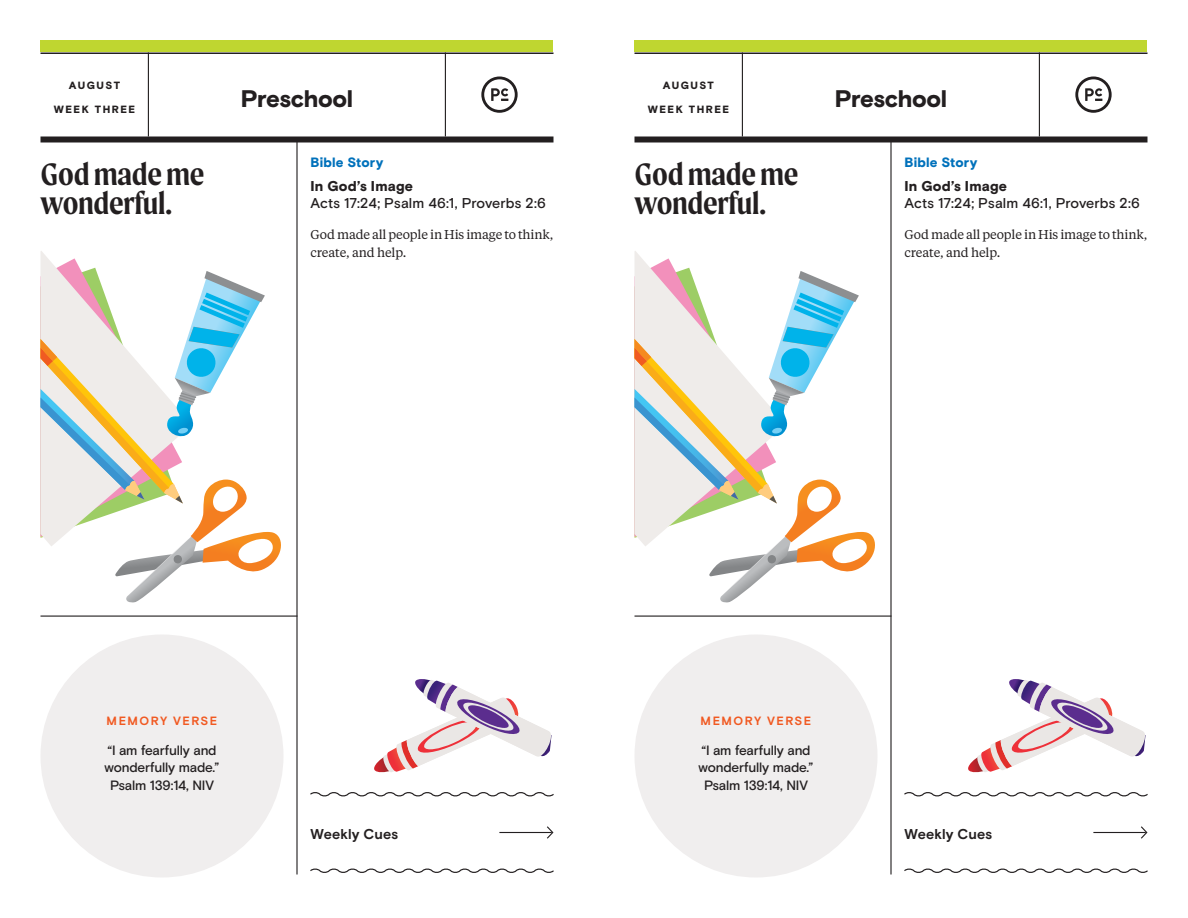
<style>
.page{position:relative;width:1188px;height:918px;background:#fff}
.page>*{position:absolute;margin:0;border:0;box-sizing:border-box;transform-origin:0 0}
.t1{font:600 33px/30px "Moret";letter-spacing:-.01em;color:#231f20}
.t2{font:900 24px "Basis Grotesque";letter-spacing:-.02em;color:#231f20}
.t3{font:500 14.25px "Basis Grotesque";letter-spacing:.005em;color:#231f20}
.t4{font:900 14.25px "Basis Grotesque";letter-spacing:.015em;color:#231f20}
.t5{font:700 14.25px "Basis Grotesque";letter-spacing:.005em;color:#231f20}
.t6{font:500 13.5px/18px "Basis Grotesque";letter-spacing:-.01em;color:#231f20;text-align:center}
.t7{font:900 13.5px "Basis Grotesque";letter-spacing:.015em;color:#0071bb}
.t8{font:12.75px/18px "Tiempos Text";letter-spacing:-.01em;color:#231f20}
.t9{font:700 12px "Basis Grotesque";letter-spacing:.125em;color:#f15921}
.t10{font:900 10.5px "Basis Grotesque";letter-spacing:.135em;color:#231f20}
</style>
<div class="page">
<hr style="left:148px;top:52px;width:1px;height:84px;background:#231f20">
<hr style="left:742px;top:52px;width:1px;height:84px;background:#231f20">
<hr style="left:40px;top:52px;width:514px;height:2px;background:#231f20">
<hr style="left:634px;top:52px;width:514px;height:2px;background:#231f20">
<hr style="left:296px;top:142px;width:2px;height:732px;background:#231f20">
<hr style="left:890px;top:142px;width:2px;height:732px;background:#231f20">
<div style="left:40px;top:136px;width:514px;height:6px;background:#231f20"></div>
<div style="left:634px;top:136px;width:514px;height:6px;background:#231f20"></div>
<div style="left:40px;top:40px;width:514px;height:12px;background:#bfd630"></div>
<div style="left:634px;top:40px;width:514px;height:12px;background:#bfd630"></div>
<hr style="left:445px;top:52px;width:1px;height:84px;background:#231f20">
<hr style="left:1039px;top:52px;width:1px;height:84px;background:#231f20">
<svg style="left:481px;top:77px;width:37px;height:36px"></svg>
<svg style="left:1075px;top:77px;width:37px;height:36px"></svg>
<hr style="left:40px;top:616px;width:257px;height:1px;background:#231f20">
<hr style="left:634px;top:616px;width:257px;height:1px;background:#231f20">
<svg style="left:310px;top:792px;width:244px;height:5px"></svg>
<svg style="left:310px;top:868px;width:244px;height:5px"></svg>
<hr style="left:499px;top:832px;width:53px;height:1px;background:#231f20">
<svg style="left:546px;top:826px;width:8px;height:13px"></svg>
<svg style="left:904px;top:792px;width:244px;height:5px"></svg>
<svg style="left:904px;top:868px;width:244px;height:5px"></svg>
<hr style="left:1093px;top:832px;width:53px;height:1px;background:#231f20">
<svg style="left:1140px;top:826px;width:8px;height:13px"></svg>
<div style="left:40px;top:634px;width:244px;height:244px;background:#f0eeee;border-radius:50%"></div>
<div style="left:634px;top:634px;width:244px;height:244px;background:#f0eeee;border-radius:50%"></div>
<svg style="left:40px;top:258px;width:241px;height:345px"></svg>
<svg style="left:634px;top:258px;width:241px;height:345px"></svg>
<svg style="left:374px;top:679px;width:178px;height:94px"></svg>
<svg style="left:968px;top:679px;width:178px;height:94px"></svg>
<p class="t10" style="left:69px;top:79px;width:53px">AUGUST</p>
<p class="t10" style="left:54px;top:103px;width:83px">WEEK THREE</p>
<h2 class="t2" style="left:241px;top:84px;width:114px">Preschool</h2>
<p class="t10" style="left:663px;top:79px;width:53px">AUGUST</p>
<p class="t10" style="left:648px;top:103px;width:83px">WEEK THREE</p>
<p class="t7" style="left:310px;top:154px;width:74px">Bible Story</p>
<p class="t4" style="left:310px;top:177px;width:104px">In God’s Image</p>
<p class="t3" style="left:310px;top:195px;width:237px">Acts 17:24; Psalm 46:1, Proverbs 2:6</p>
<p class="t8" style="left:310px;top:224px;width:244px">God made all people in His image to think, create, and help.</p>
<h1 class="t1" style="left:40px;top:158px;width:165px">God made me wonderful.</h1>
<h1 class="t1" style="left:634px;top:158px;width:165px">God made me wonderful.</h1>
<h2 class="t2" style="left:835px;top:84px;width:114px">Preschool</h2>
<p class="t7" style="left:904px;top:154px;width:74px">Bible Story</p>
<p class="t4" style="left:904px;top:177px;width:104px">In God’s Image</p>
<p class="t3" style="left:904px;top:195px;width:237px">Acts 17:24; Psalm 46:1, Proverbs 2:6</p>
<p class="t8" style="left:904px;top:224px;width:244px">God made all people in His image to think, create, and help.</p>
<p class="t9" style="left:107px;top:713px;width:112px">MEMORY VERSE</p>
<p class="t6" style="left:105px;top:741px;width:116px">“I am fearfully and wonderfully made.”<br>Psalm 139:14, NIV</p>
<p class="t9" style="left:701px;top:713px;width:112px">MEMORY VERSE</p>
<p class="t6" style="left:699px;top:741px;width:116px">“I am fearfully and wonderfully made.”<br>Psalm 139:14, NIV</p>
<p class="t5" style="left:310px;top:825px;width:89px">Weekly Cues</p>
<p class="t5" style="left:904px;top:825px;width:89px">Weekly Cues</p>
</div>
